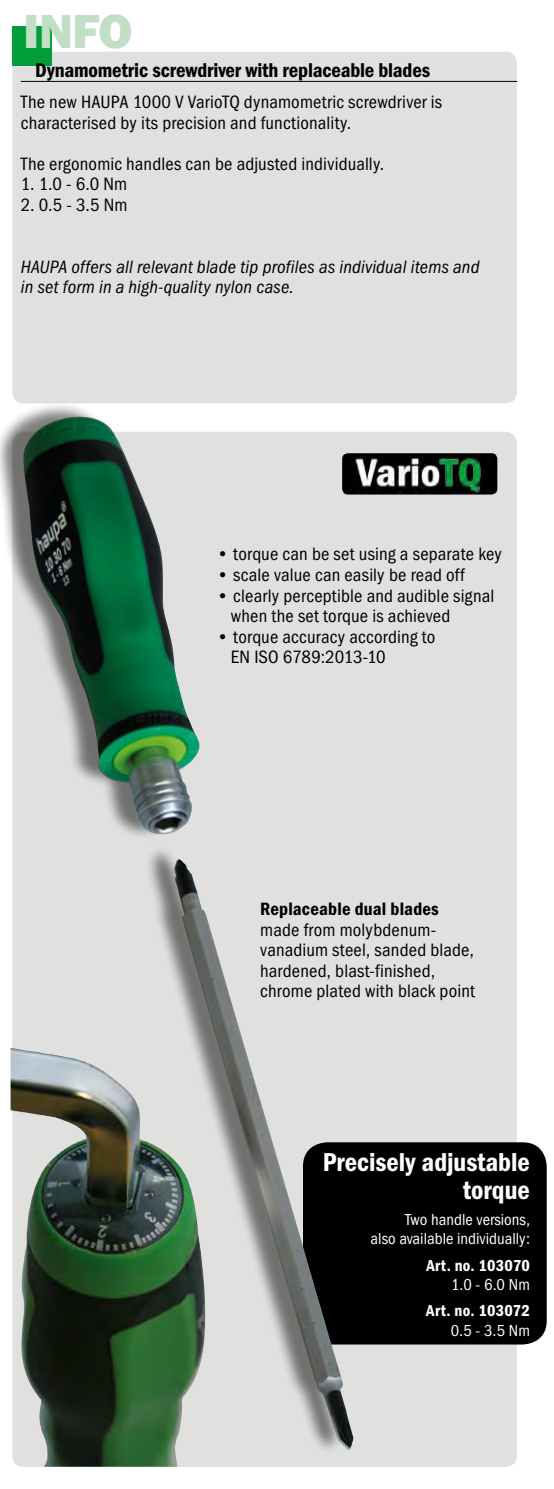
<style>
.page{position:relative;width:554px;height:1489px;background:#fff}
.page>*{position:absolute;margin:0;border:0;box-sizing:border-box;transform-origin:0 0}
.t1{font:800 48px "Franklin Gothic LT Com";color:#c1dfc4}
.t2{font:26px/28px "Franklin Gothic Demi Cond ITC";color:#fff;text-align:right}
.t3{font:20px "Franklin Gothic Demi Cond ITC";letter-spacing:-.01em;color:#000}
.t4{font:18px/20.6px "Franklin Gothic Book Cond ITC";letter-spacing:.01em;color:#000}
.t5{font:italic 18px/20.6px "Franklin Gothic Book Cond ITC";letter-spacing:.01em;color:#000}
.t6{font:18px "Franklin Gothic Demi Cond ITC";letter-spacing:.01em;color:#000}
.t7{font:16px/19.2px "Franklin Gothic Book Cond ITC";color:#fff;text-align:right}
.t8{font:16px "Franklin Gothic Demi Cond ITC";letter-spacing:.015em;color:#fff}
</style>
<div class="page">
<div style="left:12px;top:52px;width:504px;height:351px;background:#e0e0df;border-radius:11px"></div>
<div style="left:12px;top:432px;width:504px;height:1034px;background:#e0e0df;border-radius:11px"></div>
<div style="left:12px;top:26px;width:40px;height:40px;background:#009d3a"></div>
<svg style="left:21px;top:81px;width:14px;height:1px"></svg>
<hr style="left:35px;top:81px;width:482px;height:1px;background:#000">
<div style="left:303px;top:1142px;width:243px;height:202px;background:#000;border-radius:24px"></div>
<div style="left:0;top:401px;width:344px;height:1054px;background:#000;opacity:.5"></div>
<img style="left:23px;top:416px;width:330px;height:1034px">
<img style="left:11px;top:1047px;width:200px;height:419px">
<img style="left:342px;top:453px;width:155px;height:41px">
<h1 class="t1" style="left:24px;top:3px;width:110px">INFO</h1>
<p class="t3" style="left:35px;top:58px;width:396px">Dynamometric screwdriver with replaceable blades</p>
<p class="t4" style="left:21px;top:92px;width:422px">The new HAUPA 1000 V VarioTQ dynamometric screwdriver is characterised by its precision and functionality.</p>
<p class="t4" style="left:21px;top:153px;width:365px">The ergonomic handles can be adjusted individually.</p>
<p class="t4" style="left:21px;top:174px;width:108px">1. 1.0 - 6.0 Nm</p>
<p class="t4" style="left:21px;top:195px;width:108px">2. 0.5 - 3.5 Nm</p>
<p class="t5" style="left:21px;top:257px;width:460px">HAUPA offers all relevant blade tip profiles as individual items and in set form in a high-quality nylon case.</p>
<p class="t4" style="left:216px;top:544px;width:287px">• torque can be set using a separate key</p>
<p class="t4" style="left:216px;top:564px;width:249px">• scale value can easily be read off</p>
<p class="t4" style="left:231px;top:585px;width:265px;text-indent:-14px">• clearly perceptible and audible signal when the set torque is achieved</p>
<p class="t4" style="left:231px;top:626px;width:206px;text-indent:-14px">• torque accuracy according to<br>EN ISO 6789:2013-10</p>
<p class="t6" style="left:260px;top:898px;width:180px">Replaceable dual blades</p>
<p class="t4" style="left:260px;top:919px;width:216px">made from molybdenum&shy;vanadium steel, sanded blade, hardened, blast-finished, chrome plated with black point</p>
<h2 class="t2" style="left:322px;top:1147px;width:208px">Precisely adjustable torque</h2>
<p class="t7" style="left:370px;top:1210px;width:161px">Two handle versions,<br>also available individually:</p>
<p class="t8" style="left:426px;top:1255px;width:105px">Art. no. 103070</p>
<p class="t7" style="left:451px;top:1274px;width:80px">1.0 - 6.0 Nm</p>
<p class="t8" style="left:426px;top:1301px;width:105px">Art. no. 103072</p>
<p class="t7" style="left:450px;top:1320px;width:81px">0.5 - 3.5 Nm</p>
</div>
